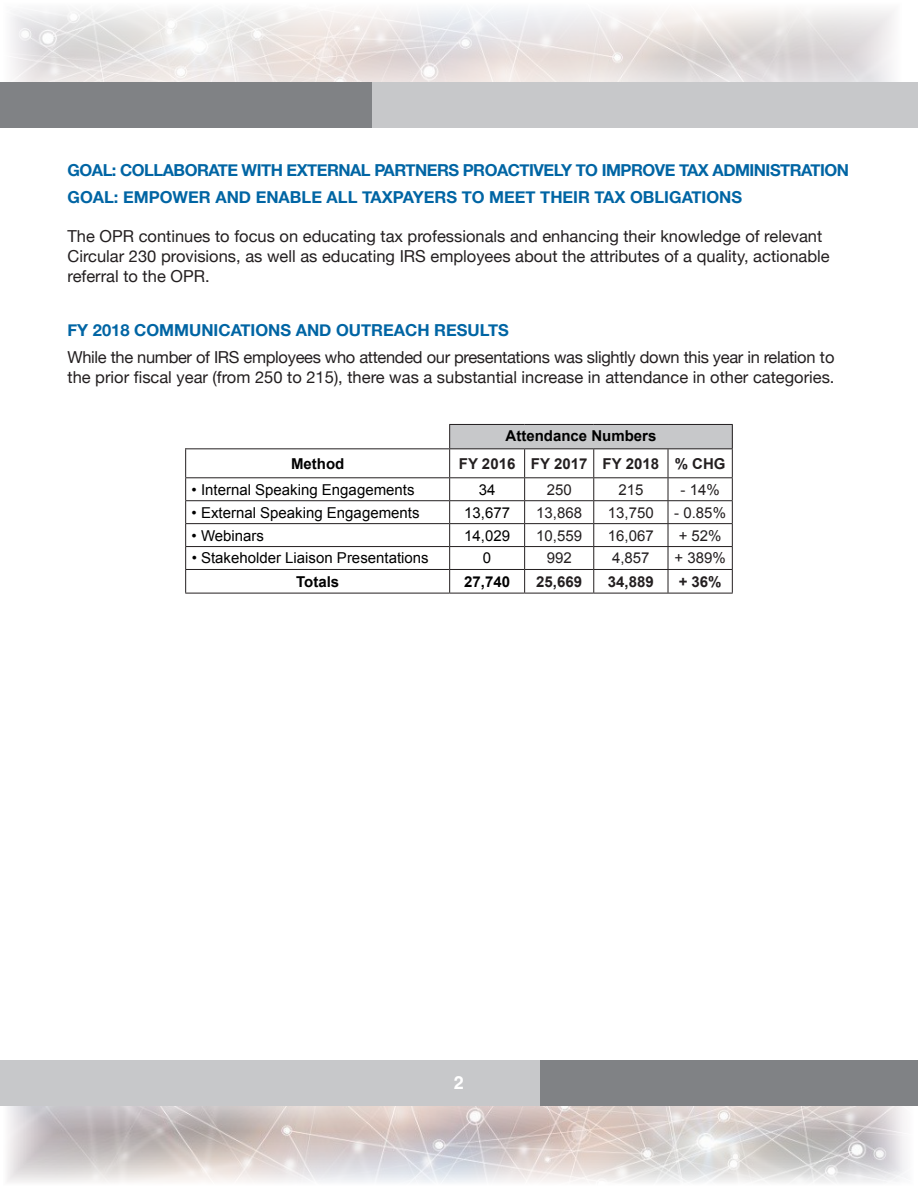
<style>
.page{position:relative;width:918px;height:1188px;background:#fff}
.page>*{position:absolute;margin:0;border:0;box-sizing:border-box;transform-origin:0 0}
.t1{font:700 18px "Helvetica";color:#fff}
.t2{font:16.5px/19.8px "Helvetica Neue";color:#231f20}
.t3{font:16.5px/19.8px "Helvetica Neue";letter-spacing:-.02em;color:#231f20}
.t4{font:700 16.5px/27px "Helvetica Neue";letter-spacing:-.03em;color:#0065a4}
.t5{font:700 16.5px "Helvetica Neue";color:#0065a4}
.t6{font:15px "Arial";color:#000}
.t7{font:15px "Arial";color:#231f20}
.t8{font:700 15px "Arial";color:#231f20}
.t9{font:700 15px "Arial";color:#000}
</style>
<div class="page">
<img style="left:11px;top:9px;width:883px;height:73px">
<div style="left:372px;top:82px;width:546px;height:45px;background:#c7c8ca"></div>
<div style="left:0;top:82px;width:372px;height:45px;background:#808285"></div>
<div style="left:450px;top:424px;width:282px;height:25px;background:#c7c8ca"></div>
<hr style="left:185px;top:424px;width:265px;height:1px;background:#231f20">
<hr style="left:450px;top:424px;width:75px;height:1px;background:#231f20">
<hr style="left:525px;top:424px;width:69px;height:1px;background:#231f20">
<hr style="left:594px;top:424px;width:74px;height:1px;background:#231f20">
<hr style="left:668px;top:424px;width:65px;height:1px;background:#231f20">
<hr style="left:185px;top:477px;width:265px;height:1px;background:#231f20">
<hr style="left:450px;top:477px;width:75px;height:1px;background:#231f20">
<hr style="left:525px;top:477px;width:69px;height:1px;background:#231f20">
<hr style="left:594px;top:477px;width:74px;height:1px;background:#231f20">
<hr style="left:668px;top:477px;width:65px;height:1px;background:#231f20">
<hr style="left:185px;top:500px;width:265px;height:1px;background:#231f20">
<hr style="left:450px;top:500px;width:75px;height:1px;background:#231f20">
<hr style="left:525px;top:500px;width:69px;height:1px;background:#231f20">
<hr style="left:594px;top:500px;width:74px;height:1px;background:#231f20">
<hr style="left:668px;top:500px;width:65px;height:1px;background:#231f20">
<hr style="left:185px;top:523px;width:265px;height:1px;background:#231f20">
<hr style="left:450px;top:523px;width:75px;height:1px;background:#231f20">
<hr style="left:525px;top:523px;width:69px;height:1px;background:#231f20">
<hr style="left:594px;top:523px;width:74px;height:1px;background:#231f20">
<hr style="left:668px;top:523px;width:65px;height:1px;background:#231f20">
<hr style="left:185px;top:546px;width:265px;height:1px;background:#231f20">
<hr style="left:450px;top:546px;width:75px;height:1px;background:#231f20">
<hr style="left:525px;top:546px;width:69px;height:1px;background:#231f20">
<hr style="left:594px;top:546px;width:74px;height:1px;background:#231f20">
<hr style="left:668px;top:546px;width:65px;height:1px;background:#231f20">
<hr style="left:185px;top:569px;width:265px;height:1px;background:#231f20">
<hr style="left:450px;top:569px;width:75px;height:1px;background:#231f20">
<svg style="left:449px;top:425px;width:1px;height:168px"></svg>
<hr style="left:525px;top:569px;width:69px;height:1px;background:#231f20">
<svg style="left:524px;top:449px;width:1px;height:144px"></svg>
<hr style="left:594px;top:569px;width:74px;height:1px;background:#231f20">
<svg style="left:593px;top:449px;width:1px;height:144px"></svg>
<hr style="left:668px;top:569px;width:65px;height:1px;background:#231f20">
<svg style="left:668px;top:449px;width:1px;height:144px"></svg>
<hr style="left:185px;top:448px;width:265px;height:1px;background:#231f20">
<hr style="left:450px;top:448px;width:75px;height:1px;background:#231f20">
<hr style="left:525px;top:448px;width:69px;height:1px;background:#231f20">
<hr style="left:594px;top:448px;width:74px;height:1px;background:#231f20">
<hr style="left:668px;top:448px;width:65px;height:1px;background:#231f20">
<svg style="left:185px;top:448px;width:1px;height:145px"></svg>
<svg style="left:732px;top:425px;width:1px;height:168px"></svg>
<hr style="left:185px;top:593px;width:265px;height:1px;background:#231f20">
<hr style="left:450px;top:593px;width:75px;height:1px;background:#231f20">
<hr style="left:525px;top:593px;width:69px;height:1px;background:#231f20">
<hr style="left:594px;top:593px;width:74px;height:1px;background:#231f20">
<hr style="left:668px;top:593px;width:65px;height:1px;background:#231f20">
<img style="left:7px;top:1106px;width:899px;height:77px">
<div style="left:540px;top:1061px;width:378px;height:45px;background:#808285"></div>
<div style="left:0;top:1061px;width:540px;height:45px;background:#c7c8ca"></div>
<div style="left:185px;top:422px;width:264px;height:26px;background:#fff"></div>
<h2 class="t4" style="left:68px;top:157px;width:783px">GOAL: COLLABORATE WITH EXTERNAL PARTNERS PROACTIVELY TO IMPROVE TAX ADMINISTRATION<br>GOAL: EMPOWER AND ENABLE ALL TAXPAYERS TO MEET THEIR TAX OBLIGATIONS</h2>
<p class="t2" style="left:68px;top:227px;width:764px">The OPR continues to focus on educating tax professionals and enhancing their knowledge of relevant<br>Circular 230 provisions, as well as educating IRS employees about the attributes of a quality, actionable referral to the OPR.</p>
<h2 class="t5" style="left:68px;top:318px;width:443px">FY 2018 COMMUNICATIONS AND OUTREACH RESULTS</h2>
<p class="t3" style="left:68px;top:349px;width:769px">While the number of IRS employees who attended our presentations was slightly down this year in relation to the prior fiscal year (from 250 to 215), there was a substantial increase in attendance in other categories.</p>
<p class="t9" style="left:506px;top:426px;width:152px">Attendance Numbers</p>
<p class="t9" style="left:291px;top:454px;width:55px">Method</p>
<p class="t8" style="left:459px;top:454px;width:58px">FY 2016</p>
<p class="t8" style="left:531px;top:454px;width:58px">FY 2017</p>
<p class="t8" style="left:603px;top:454px;width:58px">FY 2018</p>
<p class="t8" style="left:675px;top:454px;width:52px">% CHG</p>
<p class="t6" style="left:192px;top:480px;width:224px">• Internal Speaking Engagements</p>
<p class="t6" style="left:479px;top:480px;width:18px">34</p>
<p class="t7" style="left:547px;top:480px;width:27px">250</p>
<p class="t7" style="left:618px;top:480px;width:27px">215</p>
<p class="t7" style="left:681px;top:480px;width:41px">- 14%</p>
<p class="t6" style="left:192px;top:503px;width:229px">• External Speaking Engagements</p>
<p class="t6" style="left:464px;top:503px;width:47px">13,677</p>
<p class="t7" style="left:536px;top:503px;width:47px">13,868</p>
<p class="t7" style="left:608px;top:503px;width:47px">13,750</p>
<p class="t7" style="left:674px;top:503px;width:53px">- 0.85%</p>
<p class="t6" style="left:192px;top:525px;width:74px">• Webinars</p>
<p class="t6" style="left:464px;top:525px;width:47px">14,029</p>
<p class="t7" style="left:536px;top:525px;width:47px">10,559</p>
<p class="t7" style="left:608px;top:525px;width:47px">16,067</p>
<p class="t7" style="left:679px;top:525px;width:44px">+ 52%</p>
<p class="t6" style="left:192px;top:548px;width:239px">• Stakeholder Liaison Presentations</p>
<p class="t6" style="left:483px;top:548px;width:10px">0</p>
<p class="t7" style="left:547px;top:548px;width:27px">992</p>
<p class="t7" style="left:612px;top:548px;width:39px">4,857</p>
<p class="t7" style="left:675px;top:548px;width:53px">+ 389%</p>
<p class="t9" style="left:296px;top:572px;width:45px">Totals</p>
<p class="t9" style="left:464px;top:572px;width:47px">27,740</p>
<p class="t8" style="left:536px;top:572px;width:47px">25,669</p>
<p class="t8" style="left:608px;top:572px;width:47px">34,889</p>
<p class="t8" style="left:679px;top:572px;width:44px">+ 36%</p>
<p class="t1" style="left:454px;top:1072px;width:12px">2</p>
</div>
